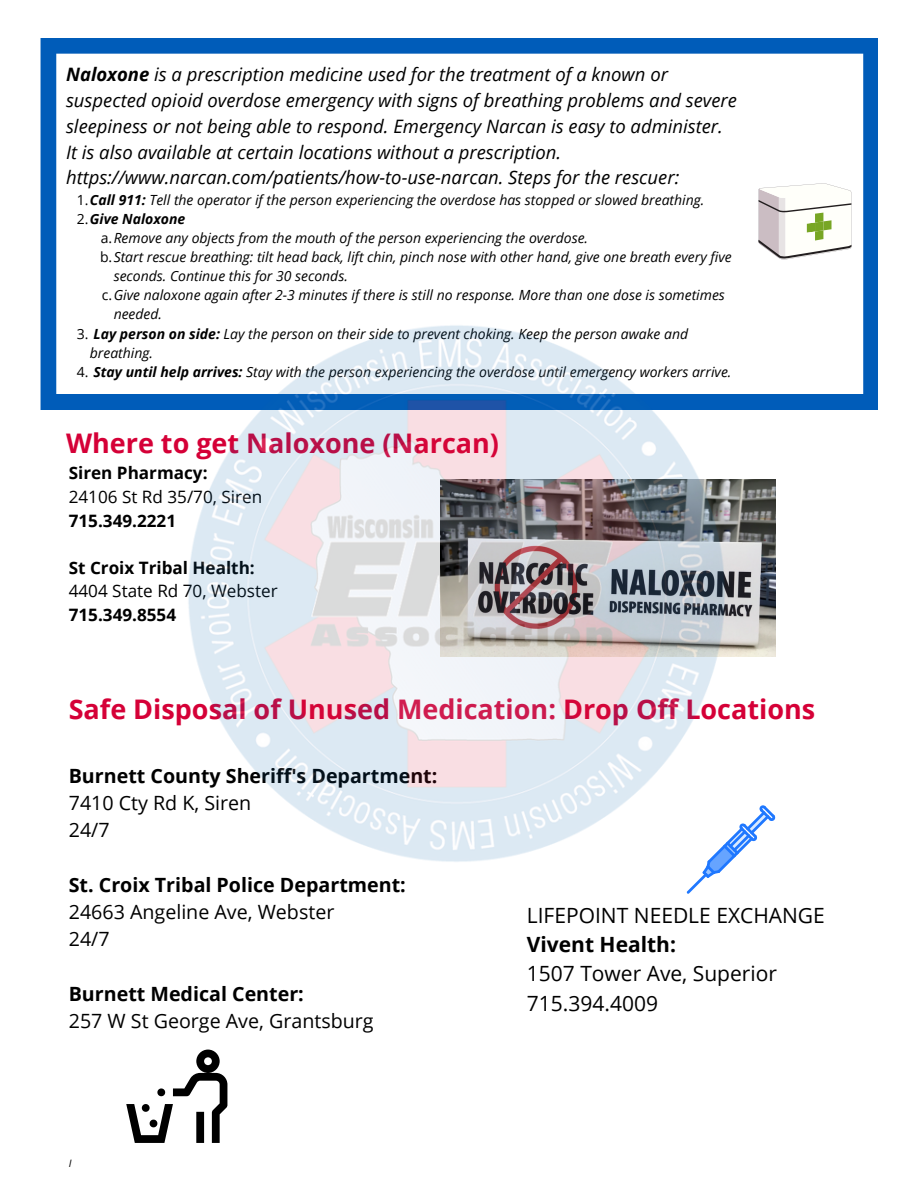
<style>
.page{position:relative;width:918px;height:1188px;background:#fff}
.page>*{position:absolute;margin:0;border:0;box-sizing:border-box;transform-origin:0 0}
.t1{font:700 27px "Open Sans";color:#d50037}
.t2{font:21px/29.2px "Open Sans";color:#000}
.t3{font:700 21px "Open Sans";color:#000}
.t4{font:700 19.65px "Open Sans";color:#000}
.t5{font:19.65px/27.3px "Open Sans";color:#000}
.t6{font:italic 18.45px/25.8px "Open Sans";color:#000}
.t7{font:700 17.1px "Open Sans";color:#000}
.t8{font:17.1px "Open Sans";color:#000}
.t9{font:italic 13.95px/19.2px "Open Sans";color:#000}
.t10{font:italic 700 13.95px "Open Sans";color:#000}
.t11{font:italic 10.2px "Open Sans";color:#000}
.s1{font-weight:700}
.s2{font-style:normal}
.s3{font-weight:400;font-style:normal}
</style>
<div class="page">
<svg style="left:41px;top:38px;width:837px;height:372px"></svg>
<svg style="left:126px;top:1050px;width:101px;height:93px"></svg>
<svg style="left:758px;top:183px;width:94px;height:77px"></svg>
<img style="left:129px;top:276px;width:659px;height:618px">
<p class="t6" style="left:66px;top:61px;width:672px"><span class="s1">Naloxone</span> is a prescription medicine used for the treatment of a known or suspected opioid overdose emergency with signs of breathing problems and severe sleepiness or not being able to respond. Emergency Narcan is easy to administer.<br>It is also available at certain locations without a prescription. https://www.narcan.com/patients/how-to-use-narcan. Steps for the rescuer:</p>
<p class="t9" style="left:77px;top:190px;width:629px"><span class="s2">1.</span><span class="s1">Call 911:</span> Tell the operator if the person experiencing the overdose has stopped or slowed breathing.</p>
<p class="t10" style="left:77px;top:209px;width:110px"><span class="s3">2.</span>Give Naloxone</p>
<p class="t9" style="left:101px;top:228px;width:489px"><span class="s2">a.</span>Remove any objects from the mouth of the person experiencing the overdose.</p>
<p class="t9" style="left:100px;top:247px;width:633px"><span class="s2">b.</span>Start rescue breathing: tilt head back, lift chin, pinch nose with other hand, give one breath every five</p>
<p class="t9" style="left:114px;top:266px;width:236px">seconds. Continue this for 30 seconds.</p>
<p class="t9" style="left:102px;top:285px;width:624px"><span class="s2">c.</span>Give naloxone again after 2-3 minutes if there is still no response. More than one dose is sometimes</p>
<p class="t9" style="left:114px;top:304px;width:50px">needed.</p>
<p class="t9" style="left:90px;top:324px;width:600px;text-indent:-13px"><span class="s2">3.</span> <span class="s1">Lay person on side:</span> Lay the person on their side to prevent choking. Keep the person awake and breathing.</p>
<p class="t9" style="left:77px;top:362px;width:656px"><span class="s2">4.</span> <span class="s1">Stay until help arrives:</span> Stay with the person experiencing the overdose until emergency workers arrive.</p>
<h1 class="t1" style="left:66px;top:425px;width:435px">Where to get Naloxone (Narcan)</h1>
<p class="t7" style="left:69px;top:461px;width:140px">Siren Pharmacy:</p>
<p class="t8" style="left:69px;top:485px;width:195px">24106 St Rd 35/70, Siren</p>
<p class="t7" style="left:69px;top:508px;width:109px">715.349.2221</p>
<p class="t7" style="left:69px;top:556px;width:188px">St Croix Tribal Health:</p>
<p class="t8" style="left:69px;top:579px;width:210px">4404 State Rd 70, Webster</p>
<p class="t7" style="left:69px;top:603px;width:109px">715.349.8554</p>
<h1 class="t1" style="left:69px;top:690px;width:748px">Safe Disposal of Unused Medication: Drop Off Locations</h1>
<h3 class="t4" style="left:69px;top:762px;width:370px">Burnett County Sheriff's Department:</h3>
<h3 class="t5" style="left:69px;top:789px;width:184px">7410 Cty Rd K, Siren<br>24/7</h3>
<h3 class="t4" style="left:69px;top:871px;width:339px">St. Croix Tribal Police Department:</h3>
<h3 class="t5" style="left:69px;top:898px;width:267px">24663 Angeline Ave, Webster<br>24/7</h3>
<h3 class="t4" style="left:69px;top:980px;width:237px">Burnett Medical Center:</h3>
<h3 class="t5" style="left:69px;top:1007px;width:306px">257 W St George Ave, Grantsburg</h3>
<p class="t11" style="left:69px;top:1157px;width:4px">I</p>
<h2 class="t2" style="left:527px;top:900px;width:300px">LIFEPOINT NEEDLE EXCHANGE</h2>
<h2 class="t3" style="left:527px;top:930px;width:151px">Vivent Health:</h2>
<h2 class="t2" style="left:527px;top:959px;width:252px">1507 Tower Ave, Superior<br>715.394.4009</h2>
</div>
